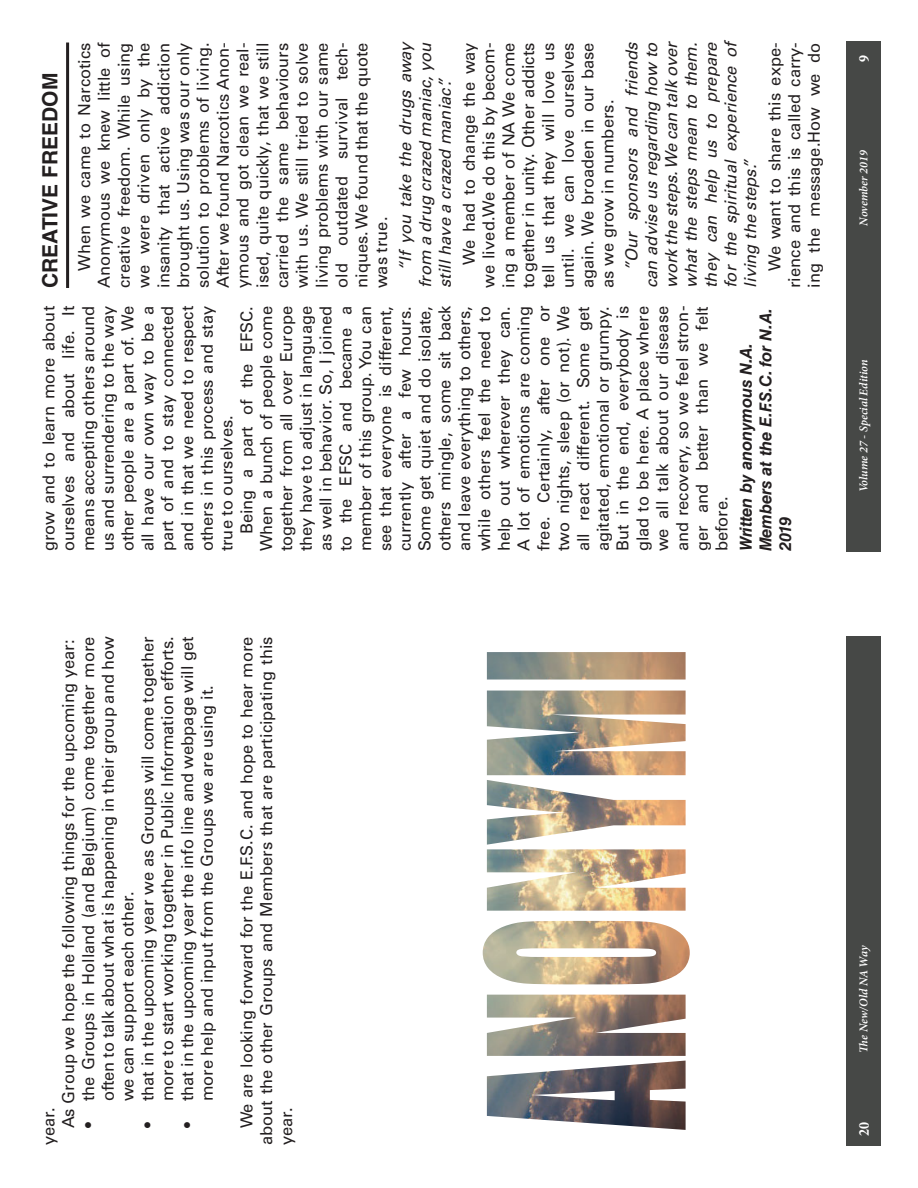
<style>
.page{position:relative;width:918px;height:1188px;background:#fff}
.page>*{position:absolute;margin:0;border:0;box-sizing:border-box;transform-origin:0 0}
.t1{font:700 21px "Helvetica LT Std";color:#231f20}
.t2{font:16.5px/19.8px "Univers LT Std";color:#231f20;text-align:justify}
.t3{font:italic 16.5px/19.8px "Univers LT Std";letter-spacing:-.005em;color:#231f20;text-align:justify}
.t4{font:italic 700 16.5px/19.8px "Helvetica LT Std";color:#231f20}
.t5{font:700 condensed 15px "Minion Pro";color:#fff}
.t6{font:italic 600 12px "Minion Pro";color:#fff}
</style>
<div class="page">
<div style="left:846px;top:41px;width:34px;height:510px;background:#464846"></div>
<hr style="left:66px;top:43px;width:3px;height:245px;background:#231f20">
<div style="left:846px;top:637px;width:34px;height:509px;background:#464846"></div>
<img style="left:483px;top:652px;width:207px;height:478px">
<p class="t1" style="left:43px;top:288px;width:217px;rotate:-90deg">CREATIVE FREEDOM</p>
<p class="t2" style="left:75px;top:288px;width:247px;text-indent:17px;rotate:-90deg">When we came to Narcotics Anonymous we knew little of creative freedom. While using we were driven only by the insanity that active addiction brought us. Using was our only solution to problems of living.<br>After we found Narcotics Anon&shy;ymous and got clean we real&shy;ised, quite quickly, that we still carried the same behaviours with us. We still tried to solve living problems with our same old outdated survival tech&shy;niques. We found that the quote was true.</p>
<p class="t3" style="left:396px;top:288px;width:247px;text-indent:17px;rotate:-90deg">“If you take the drugs away from a drug crazed maniac, you still have a crazed maniac”.</p>
<p class="t2" style="left:460px;top:288px;width:247px;text-indent:23px;rotate:-90deg">We had to change the way we lived.We do this by becom&shy;ing a member of NA We come together in unity. Other addicts tell us that they will love us until. we can love ourselves again. We broaden in our base as we grow in numbers.</p>
<p class="t3" style="left:623px;top:288px;width:250px;text-align:left;text-indent:17px;rotate:-90deg">”Our sponsors and friends can advise us regarding how to work the steps. We can talk over what the steps mean to them. they can help us to prepare for the spiritual experience of living the steps.”</p>
<p class="t2" style="left:765px;top:288px;width:247px;text-indent:17px;rotate:-90deg">We want to share this expe&shy;rience and this is called carry&shy;ing the message.How we do</p>
<p class="t2" style="left:40px;top:551px;width:247px;rotate:-90deg">grow and to learn more about ourselves and about life. It means accepting others around us and surrendering to the way other people are a part of. We all have our own way to be a part of and to stay connected and in that we need to respect others in this process and stay true to ourselves.</p>
<p class="t2" style="left:238px;top:551px;width:247px;text-indent:17px;rotate:-90deg">Being a part of the EFSC.<br>When a bunch of people come together from all over Europe they have to adjust in language as well in behavior. So, I joined to the EFSC and became a member of this group. You can see that everyone is different, currently after a few hours.<br>Some get quiet and do isolate, others mingle, some sit back and leave everything to others, while others feel the need to help out wherever they can.<br>A lot of emotions are coming free. Certainly, after one or two nights, sleep (or not). We all react different. Some get agitated, emotional or grumpy.<br>But in the end, everybody is glad to be here. A place where we all talk about our disease and recovery, so we feel stron&shy;ger and better than we felt before.</p>
<p class="t4" style="left:738px;top:551px;width:244px;rotate:-90deg">Written by anonymous N.A.<br>Members at the E.F.S.C. for N.A.<br>2019</p>
<p class="t2" style="left:40px;top:1128px;width:490px;text-indent:-17px;rotate:-90deg">year.<br>As Group we hope the following things for the upcoming year:</p>
<p class="t2" style="left:79px;top:1101px;width:467px;text-indent:-27px;rotate:-90deg">• the Groups in Holland (and Belgium) come together more often to talk about what is happening in their group and how we can support each other.</p>
<p class="t2" style="left:139px;top:1128px;width:493px;text-align:right;rotate:-90deg">• that in the upcoming year we as Groups will come together more to start working together in Public Information efforts.</p>
<p class="t2" style="left:178px;top:1101px;width:466px;text-indent:-27px;rotate:-90deg">• that in the upcoming year the info line and webpage will get more help and input from the Groups we are using it.</p>
<p class="t2" style="left:238px;top:1145px;width:510px;text-indent:17px;rotate:-90deg">We are looking forward for the E.F.S.C. and hope to hear more about the other Groups and Members that are participating this year.</p>
<p class="t5" style="left:855px;top:62px;width:8px;rotate:-90deg">9</p>
<p class="t6" style="left:859px;top:226px;width:77px;rotate:-90deg">November 2019</p>
<p class="t6" style="left:859px;top:492px;width:134px;rotate:-90deg">Volume 27 - Special Edition</p>
<p class="t6" style="left:859px;top:1053px;width:108px;rotate:-90deg">The New/Old NA Way</p>
<p class="t5" style="left:855px;top:1136px;width:15px;rotate:-90deg">20</p>
</div>
